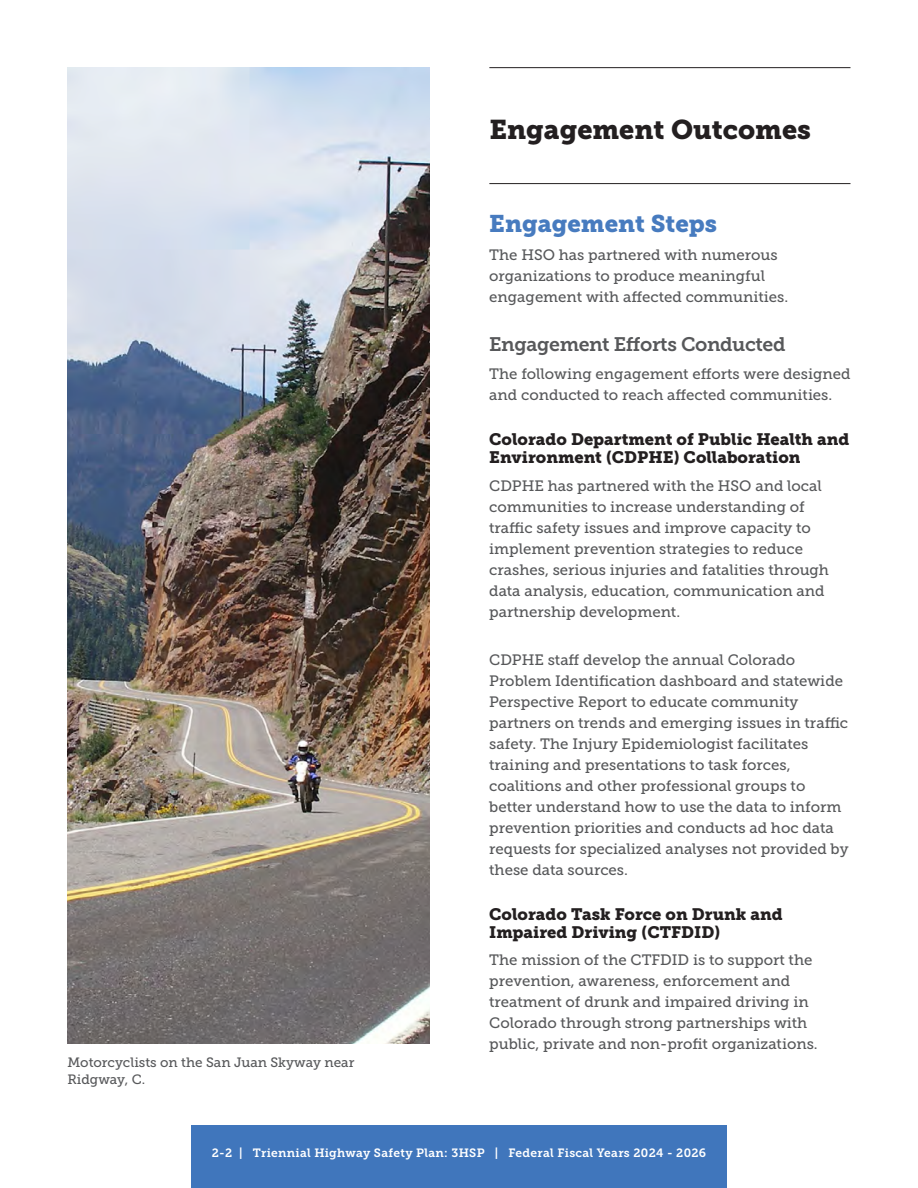
<style>
.page{position:relative;width:918px;height:1188px;background:#fff}
.page>*{position:absolute;margin:0;border:0;box-sizing:border-box;transform-origin:0 0}
.t1{font:27px "Museo Slab 900";color:#231f20}
.t2{font:24px "Museo Slab 900";color:#477bbf}
.t3{font:19.5px "Museo Slab 700";letter-spacing:-.02em;color:#57585a}
.t4{font:16.5px/18px "Museo Slab 900";color:#231f20}
.t5{font:15px/21px "Museo Slab 500";color:#57585a}
.t6{font:13.5px/16.2px "Museo Slab 500";color:#57585a}
.t7{font:12px "Museo Slab 700";letter-spacing:.025em;color:#fff}
</style>
<div class="page">
<hr style="left:489px;top:183px;width:361px;height:1px;background:#231f20">
<hr style="left:489px;top:67px;width:361px;height:1px;background:#231f20">
<div style="left:191px;top:1125px;width:536px;height:63px;background:#4076bc"></div>
<img style="left:68px;top:68px;width:362px;height:976px">
<h3 class="t1" style="left:489px;top:113px;width:323px">Engagement Outcomes</h3>
<p class="t6" style="left:68px;top:1055px;width:288px">Motorcyclists on the San Juan Skyway near<br>Ridgway, C.</p>
<h4 class="t2" style="left:489px;top:209px;width:229px">Engagement Steps</h4>
<p class="t5" style="left:489px;top:244px;width:300px">The HSO has partnered with numerous organizations to produce meaningful engagement with affected communities.</p>
<h5 class="t3" style="left:489px;top:333px;width:298px">Engagement Efforts Conducted</h5>
<p class="t5" style="left:489px;top:363px;width:363px">The following engagement efforts were designed and conducted to reach affected communities.</p>
<h6 class="t4" style="left:489px;top:430px;width:362px">Colorado Department of Public Health and<br>Environment (CDPHE) Collaboration</h6>
<p class="t5" style="left:489px;top:475px;width:341px">CDPHE has partnered with the HSO and local communities to increase understanding of traffic safety issues and improve capacity to implement prevention strategies to reduce crashes, serious injuries and fatalities through data analysis, education, communication and partnership development.</p>
<p class="t5" style="left:489px;top:649px;width:361px">CDPHE staff develop the annual Colorado Problem Identification dashboard and statewide Perspective Report to educate community partners on trends and emerging issues in traffic safety. The Injury Epidemiologist facilitates training and presentations to task forces, coalitions and other professional groups to better understand how to use the data to inform prevention priorities and conducts ad hoc data requests for specialized analyses not provided by these data sources.</p>
<h6 class="t4" style="left:489px;top:905px;width:295px">Colorado Task Force on Drunk and<br>Impaired Driving (CTFDID)</h6>
<p class="t5" style="left:489px;top:950px;width:330px">The mission of the CTFDID is to support the prevention, awareness, enforcement and treatment of drunk and impaired driving in Colorado through strong partnerships with public, private and non-profit organizations.</p>
<p class="t7" style="left:212px;top:1146px;width:496px">2-2 | Triennial Highway Safety Plan: 3HSP | Federal Fiscal Years 2024 - 2026</p>
</div>
